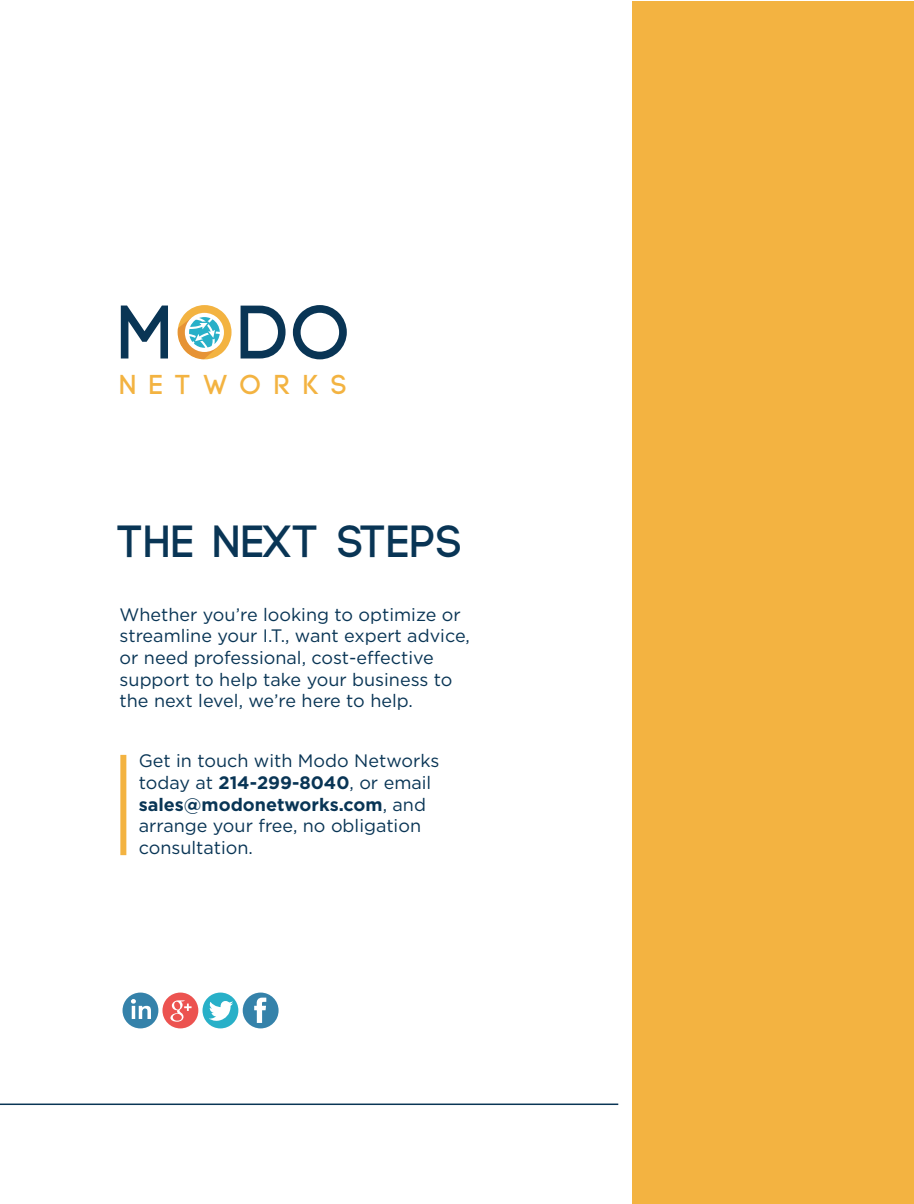
<style>
.page{position:relative;width:914px;height:1204px;background:#fff}
.page>*{position:absolute;margin:0;border:0;box-sizing:border-box;transform-origin:0 0}
.t1{font:700 45px "Code";letter-spacing:.05em;color:#093555}
.t2{font:700 27.3px "Code";letter-spacing:.5em;color:#f3b341}
.t3{font:18px/21.6px "Gotham";color:#093555}
.s1{font-weight:700}
</style>
<div class="page">
<hr style="left:0;top:1103px;width:618px;height:1px;background:#093555">
<div style="left:633px;top:1px;width:281px;height:1202px;background:#f3b341"></div>
<svg style="left:121px;top:305px;width:47px;height:53px"></svg>
<svg style="left:240px;top:305px;width:45px;height:53px"></svg>
<svg style="left:293px;top:305px;width:54px;height:54px"></svg>
<svg style="left:178px;top:305px;width:53px;height:54px"></svg>
<div style="left:202px;top:992px;width:36px;height:36px;background:#28b0c8;border-radius:50%"></div>
<div style="left:243px;top:992px;width:35px;height:36px;background:#3582aa;border-radius:50%"></div>
<div style="left:162px;top:992px;width:36px;height:36px;background:#ec5350;border-radius:50%"></div>
<svg style="left:209px;top:1001px;width:24px;height:20px"></svg>
<svg style="left:254px;top:997px;width:12px;height:25px"></svg>
<svg style="left:170px;top:1000px;width:21px;height:21px"></svg>
<div style="left:122px;top:992px;width:36px;height:36px;background:#3582aa;border-radius:50%"></div>
<svg style="left:131px;top:999px;width:20px;height:19px"></svg>
<div style="left:120px;top:754px;width:6px;height:101px;background:#f3b341"></div>
<h2 class="t2" style="left:120px;top:376px;width:228px">NETWORKS</h2>
<h1 class="t1" style="left:118px;top:527px;width:345px">THE NEXT STEPS</h1>
<p class="t3" style="left:120px;top:605px;width:352px">Whether you’re looking to optimize or streamline your I.T., want expert advice, or need professional, cost-effective support to help take your business to the next level, we’re here to help.</p>
<p class="t3" style="left:139px;top:751px;width:302px">Get in touch with Modo Networks today at <span class="s1">214-299-8040</span>, or email <span class="s1">sales@modonetworks.com</span>, and arrange your free, no obligation consultation.</p>
</div>
